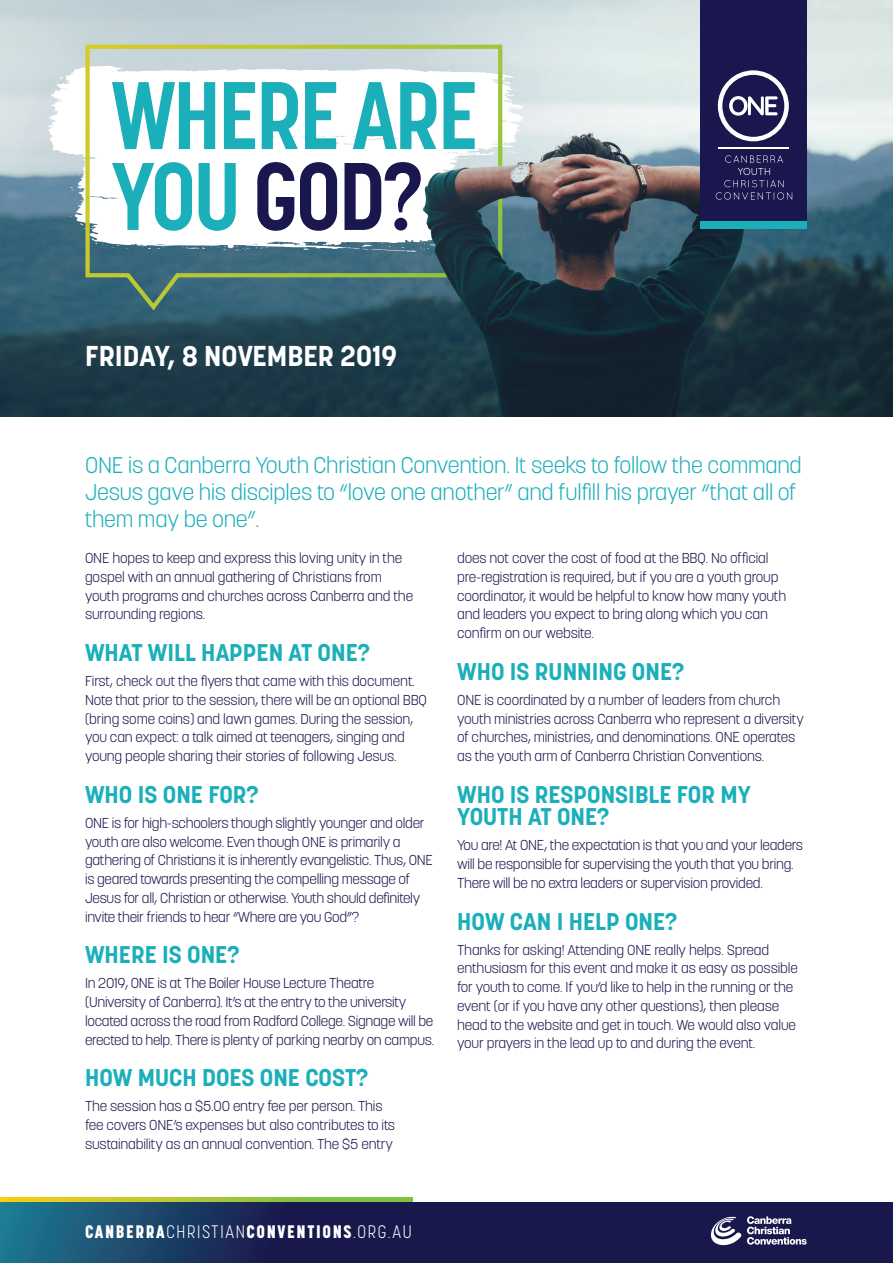
<style>
.page{position:relative;width:893px;height:1263px;background:#fff}
.page>*{position:absolute;margin:0;border:0;box-sizing:border-box;transform-origin:0 0}
.t1{font:700 94.95px/80.8px "Korolev Condensed";letter-spacing:-.025em;color:#1bafba}
.t2{font:700 28.5px "Korolev";color:#fff}
.Q_Heading{font:700 24px/22.5px "Korolev";color:#1bafba}
.Intro{font:300 22.5px/27px "Korolev";letter-spacing:-.01em;color:#1bafba}
.t3{font:800 18px "Korolev Condensed";letter-spacing:.09em;color:#fff}
.Body{font:300 14.25px/18.8px "Korolev";letter-spacing:-.01em;color:#19174d}
.s1{color:#19174d}
.s2{font-weight:300}
</style>
<div class="page">
<img style="left:0;top:0;width:893px;height:416px">
<div style="left:701px;top:221px;width:106px;height:7px;background:#1bafba"></div>
<div style="left:701px;top:0;width:106px;height:221px;background:#19174d"></div>
<hr style="left:719px;top:147px;width:70px;height:2px;background:#fff">
<svg style="left:716px;top:155px;width:76px;height:45px"></svg>
<svg style="left:718px;top:70px;width:71px;height:71px"></svg>
<svg style="left:70px;top:187px;width:4px;height:3px"></svg>
<svg style="left:80px;top:223px;width:3px;height:6px"></svg>
<svg style="left:70px;top:211px;width:8px;height:6px"></svg>
<svg style="left:48px;top:65px;width:476px;height:95px"></svg>
<svg style="left:83px;top:43px;width:421px;height:271px"></svg>
<svg style="left:0;top:1198px;width:412px;height:4px;background:#aec631"></svg>
<svg style="left:0;top:1202px;width:893px;height:61px;background:#192857"></svg>
<svg style="left:710px;top:1216px;width:97px;height:30px"></svg>
<img style="left:422px;top:151px;width:163px;height:195px">
<p class="t1" style="left:111px;top:75px;width:368px">WHERE ARE<br>YOU <span class="s1">GOD?</span></p>
<p class="t2" style="left:85px;top:338px;width:313px">FRIDAY, 8 NOVEMBER 2019</p>
<p class="Intro" style="left:85px;top:452px;width:718px">ONE is a Canberra Youth Christian Convention. It seeks to follow the command<br>Jesus gave his disciples to “love one another” and fulfill his prayer “that all of them may be one”.</p>
<p class="Body" style="left:85px;top:549px;width:330px">ONE hopes to keep and express this loving unity in the gospel with an annual gathering of Christians from youth programs and churches across Canberra and the surrounding regions.</p>
<p class="Q_Heading" style="left:85px;top:641px;width:286px">WHAT WILL HAPPEN AT ONE?</p>
<p class="Body" style="left:85px;top:672px;width:343px">First, check out the flyers that came with this document.<br>Note that prior to the session, there will be an optional BBQ (bring some coins) and lawn games. During the session, you can expect: a talk aimed at teenagers, singing and young people sharing their stories of following Jesus.</p>
<p class="Q_Heading" style="left:85px;top:783px;width:175px">WHO IS ONE FOR?</p>
<p class="Body" style="left:85px;top:813px;width:349px">ONE is for high-schoolers though slightly younger and older youth are also welcome. Even though ONE is primarily a gathering of Christians it is inherently evangelistic. Thus, ONE is geared towards presenting the compelling message of Jesus for all, Christian or otherwise. Youth should definitely invite their friends to hear “Where are you God”?</p>
<p class="Q_Heading" style="left:85px;top:943px;width:156px">WHERE IS ONE?</p>
<p class="Body" style="left:85px;top:974px;width:351px">In 2019, ONE is at The Boiler House Lecture Theatre (University of Canberra). It’s at the entry to the university located across the road from Radford College. Signage will be erected to help. There is plenty of parking nearby on campus.</p>
<p class="Q_Heading" style="left:85px;top:1066px;width:285px">HOW MUCH DOES ONE COST?</p>
<p class="Body" style="left:85px;top:1097px;width:312px">The session has a $5.00 entry fee per person. This fee covers ONE’s expenses but also contributes to its sustainability as an annual convention. The $5 entry</p>
<p class="Body" style="left:457px;top:549px;width:331px">does not cover the cost of food at the BBQ. No official pre-registration is required, but if you are a youth group coordinator, it would be helpful to know how many youth and leaders you expect to bring along which you can confirm on our website.</p>
<p class="Q_Heading" style="left:457px;top:660px;width:229px">WHO IS RUNNING ONE?</p>
<p class="Body" style="left:457px;top:690px;width:348px">ONE is coordinated by a number of leaders from church youth ministries across Canberra who represent a diversity of churches, ministries, and denominations. ONE operates as the youth arm of Canberra Christian Conventions.</p>
<p class="Q_Heading" style="left:457px;top:783px;width:295px">WHO IS RESPONSIBLE FOR MY<br>YOUTH AT ONE?</p>
<p class="Body" style="left:457px;top:836px;width:347px">You are! At ONE, the expectation is that you and your leaders will be responsible for supervising the youth that you bring.<br>There will be no extra leaders or supervision provided.</p>
<p class="Q_Heading" style="left:457px;top:910px;width:222px">HOW CAN I HELP ONE?</p>
<p class="Body" style="left:457px;top:940px;width:342px">Thanks for asking! Attending ONE really helps. Spread enthusiasm for this event and make it as easy as possible for youth to come. If you’d like to help in the running or the event (or if you have any other questions), then please head to the website and get in touch. We would also value your prayers in the lead up to and during the event.</p>
<p class="t3" style="left:85px;top:1221px;width:328px">CANBERRA<span class="s2">CHRISTIAN</span>CONVENTIONS<span class="s2">.ORG.AU</span></p>
</div>
